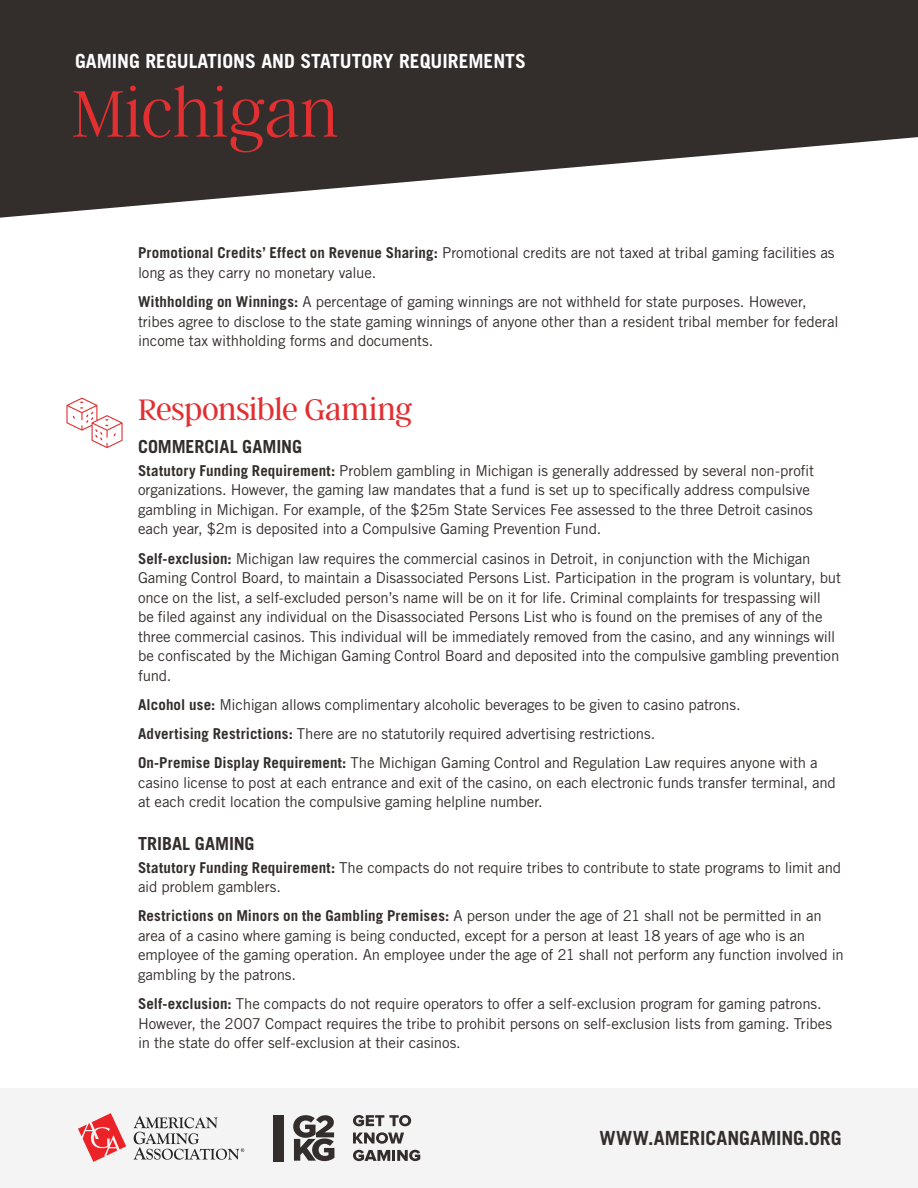
<style>
.page{position:relative;width:918px;height:1188px;background:#fff}
.page>*{position:absolute;margin:0;border:0;box-sizing:border-box;transform-origin:0 0}
.t1{font:100 73.5px "Argent CF";letter-spacing:.01em;color:#e22f32}
.t2{font:300 33px "Argent CF";letter-spacing:-.01em;color:#e22f32}
.t3{font:700 19.5px "Trade Gothic LT Std";color:#fff}
.t4{font:700 19.5px "Trade Gothic LT Std";color:#332d2b}
.t5{font:700 18px "Trade Gothic LT Std";letter-spacing:-.005em;color:#332d2b}
.t6{font:15px/19.5px "Trade Gothic LT Std";letter-spacing:-.01em;color:#332d2b}
.s1{font-weight:700}
</style>
<div class="page">
<svg style="left:0;top:0;width:918px;height:218px;fill:#332d2b"></svg>
<div style="left:0;top:1088px;width:918px;height:100px;background:#f4f4f4"></div>
<svg style="left:78px;top:1113px;width:48px;height:49px"></svg>
<svg style="left:134px;top:1116px;width:110px;height:44px"></svg>
<svg style="left:293px;top:1115px;width:41px;height:46px"></svg>
<div style="left:273px;top:1115px;width:10px;height:46px;background:#332d2b"></div>
<svg style="left:353px;top:1132px;width:51px;height:12px"></svg>
<svg style="left:353px;top:1150px;width:67px;height:11px"></svg>
<svg style="left:353px;top:1115px;width:58px;height:11px"></svg>
<svg style="left:66px;top:398px;width:57px;height:50px"></svg>
<h3 class="t3" style="left:75px;top:50px;width:452px">GAMING REGULATIONS AND STATUTORY REQUIREMENTS</h3>
<h1 class="t1" style="left:72px;top:76px;width:268px">Michigan</h1>
<p class="t6" style="left:138px;top:243px;width:698px"><span class="s1">Promotional Credits’ Effect on Revenue Sharing:</span> Promotional credits are not taxed at tribal gaming facilities as long as they carry no monetary value.</p>
<p class="t6" style="left:138px;top:292px;width:702px"><span class="s1">Withholding on Winnings:</span> A percentage of gaming winnings are not withheld for state purposes. However, tribes agree to disclose to the state gaming winnings of anyone other than a resident tribal member for federal income tax withholding forms and documents.</p>
<h2 class="t2" style="left:138px;top:393px;width:276px">Responsible Gaming</h2>
<p class="t5" style="left:138px;top:436px;width:166px">COMMERCIAL GAMING</p>
<p class="t6" style="left:138px;top:461px;width:678px"><span class="s1">Statutory Funding Requirement:</span> Problem gambling in Michigan is generally addressed by several non-profit organizations. However, the gaming law mandates that a fund is set up to specifically address compulsive gambling in Michigan. For example, of the $25m State Services Fee assessed to the three Detroit casinos each year, $2m is deposited into a Compulsive Gaming Prevention Fund.</p>
<p class="t6" style="left:138px;top:548px;width:705px"><span class="s1">Self-exclusion:</span> Michigan law requires the commercial casinos in Detroit, in conjunction with the Michigan Gaming Control Board, to maintain a Disassociated Persons List. Participation in the program is voluntary, but once on the list, a self-excluded person’s name will be on it for life. Criminal complaints for trespassing will<br>be filed against any individual on the Disassociated Persons List who is found on the premises of any of the three commercial casinos. This individual will be immediately removed from the casino, and any winnings will be confiscated by the Michigan Gaming Control Board and deposited into the compulsive gambling prevention fund.</p>
<p class="t6" style="left:138px;top:690px;width:681px;line-height:29.2px"><span class="s1">Alcohol use:</span> Michigan allows complimentary alcoholic beverages to be given to casino patrons.<br><span class="s1">Advertising Restrictions:</span> There are no statutorily required advertising restrictions.<br><span class="s1">On-Premise Display Requirement:</span> The Michigan Gaming Control and Regulation Law requires anyone with a</p>
<p class="t6" style="left:138px;top:773px;width:699px">casino license to post at each entrance and exit of the casino, on each electronic funds transfer terminal, and at each credit location the compulsive gaming helpline number.</p>
<p class="t5" style="left:138px;top:833px;width:118px">TRIBAL GAMING</p>
<p class="t6" style="left:138px;top:857px;width:705px"><span class="s1">Statutory Funding Requirement:</span> The compacts do not require tribes to contribute to state programs to limit and aid problem gamblers.</p>
<p class="t6" style="left:138px;top:906px;width:707px"><span class="s1">Restrictions on Minors on the Gambling Premises:</span> A person under the age of 21 shall not be permitted in an area of a casino where gaming is being conducted, except for a person at least 18 years of age who is an employee of the gaming operation. An employee under the age of 21 shall not perform any function involved in gambling by the patrons.</p>
<p class="t6" style="left:138px;top:994px;width:696px"><span class="s1">Self-exclusion:</span> The compacts do not require operators to offer a self-exclusion program for gaming patrons.<br>However, the 2007 Compact requires the tribe to prohibit persons on self-exclusion lists from gaming. Tribes in the state do offer self-exclusion at their casinos.</p>
<h3 class="t4" style="left:599px;top:1126px;width:244px">WWW.AMERICANGAMING.ORG</h3>
</div>
